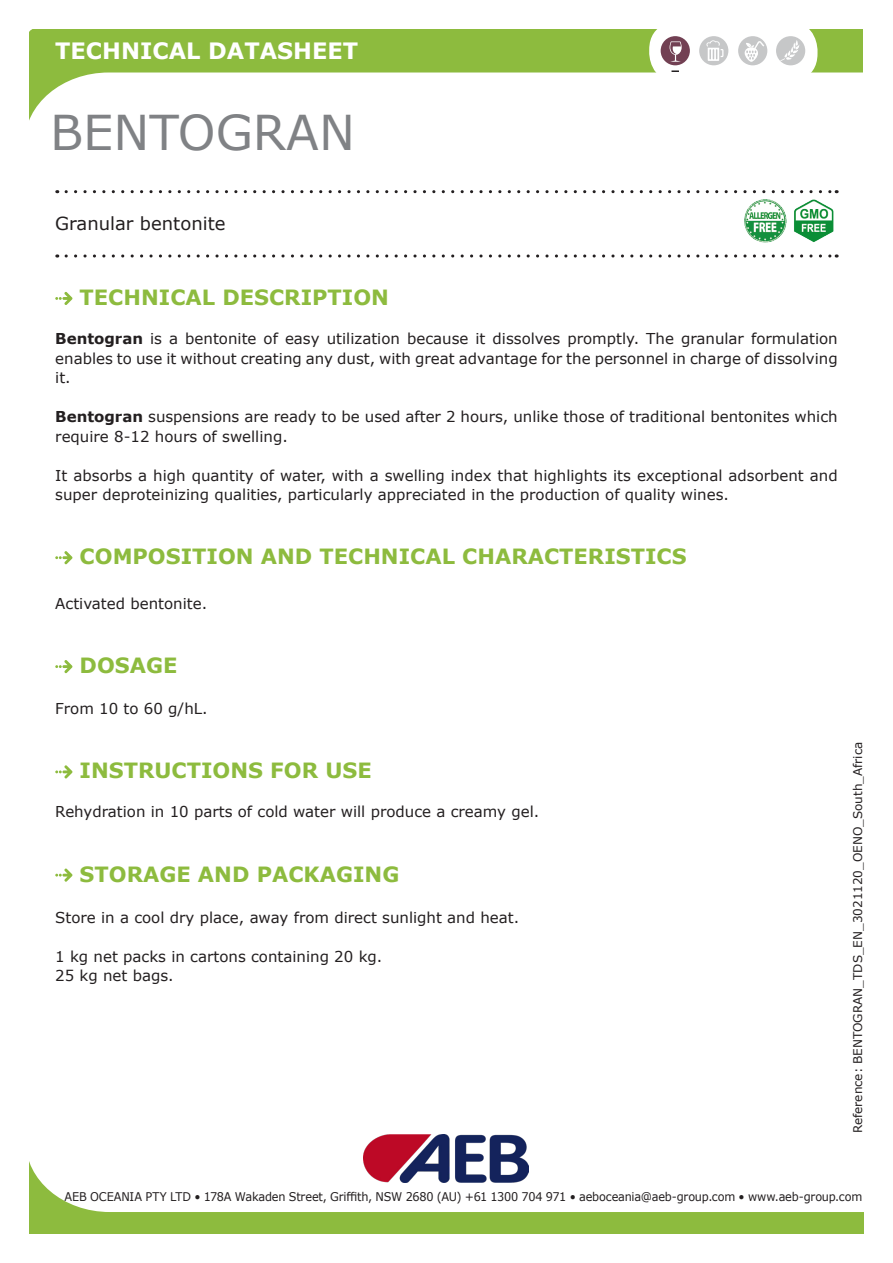
<style>
.page{position:relative;width:893px;height:1263px;background:#fff}
.page>*{position:absolute;margin:0;border:0;box-sizing:border-box;transform-origin:0 0}
.t1{font:48px "Verdana";color:#808285}
.t2{font:700 22.5px "Verdana";color:#fff}
.t3{font:700 21px "Verdana";color:#8dbb3e}
.t4{font:18px "Verdana";color:#231f20}
.t5{font:15px/19.5px "Verdana";color:#231f20}
.t6{font:12px "Verdana";letter-spacing:-.01em;color:#231f20;scale:.94 1}
.t7{font:12px "Verdana";letter-spacing:-.01em;color:#231f20}
.s1{font-weight:700}
</style>
<div class="page">
<svg style="left:30px;top:1161px;width:834px;height:72px"></svg>
<svg style="left:66px;top:190px;width:771px;height:3px"></svg>
<svg style="left:66px;top:254px;width:771px;height:4px"></svg>
<svg style="left:29px;top:30px;width:834px;height:91px"></svg>
<svg style="left:649px;top:21px;width:167px;height:61px"></svg>
<div style="left:650px;top:22px;width:167px;height:60px;background:#fff;border-radius:28px"></div>
<svg style="left:671px;top:70px;width:8px;height:2px"></svg>
<div style="left:776px;top:36px;width:29px;height:29px;background:#c6c7c8;border-radius:50%"></div>
<svg style="left:780px;top:40px;width:20px;height:21px"></svg>
<div style="left:738px;top:36px;width:29px;height:29px;background:#c6c7c8;border-radius:50%"></div>
<div style="left:661px;top:36px;width:29px;height:29px;background:#724053;border-radius:50%"></div>
<div style="left:699px;top:36px;width:29px;height:29px;background:#c6c7c8;border-radius:50%"></div>
<svg style="left:706px;top:40px;width:17px;height:21px"></svg>
<svg style="left:670px;top:41px;width:12px;height:21px"></svg>
<svg style="left:745px;top:41px;width:19px;height:21px"></svg>
<img style="left:364px;top:1134px;width:164px;height:48px">
<svg style="left:55px;top:292px;width:17px;height:13px"></svg>
<svg style="left:55px;top:551px;width:17px;height:13px"></svg>
<svg style="left:55px;top:660px;width:17px;height:13px"></svg>
<svg style="left:55px;top:765px;width:17px;height:13px"></svg>
<svg style="left:55px;top:868px;width:17px;height:14px"></svg>
<img style="left:744px;top:200px;width:90px;height:43px">
<h2 class="t2" style="left:55px;top:35px;width:304px">TECHNICAL DATASHEET</h2>
<p class="t1" style="left:50px;top:100px;width:306px">BENTOGRAN</p>
<p class="t4" style="left:55px;top:211px;width:172px">Granular bentonite</p>
<p class="t3" style="left:80px;top:282px;width:311px">TECHNICAL DESCRIPTION</p>
<p class="t5" style="left:55px;top:329px;width:784px;text-align:justify"><span class="s1">Bentogran</span> is a bentonite of easy utilization because it dissolves promptly. The granular formulation enables to use it without creating any dust, with great advantage for the personnel in charge of dissolving it.</p>
<p class="t5" style="left:55px;top:407px;width:784px"><span class="s1">Bentogran</span> suspensions are ready to be used after 2 hours, unlike those of traditional bentonites which require 8-12 hours of swelling.</p>
<p class="t5" style="left:55px;top:465px;width:784px">It absorbs a high quantity of water, with a swelling index that highlights its exceptional adsorbent and super deproteinizing qualities, particularly appreciated in the production of quality wines.</p>
<p class="t3" style="left:80px;top:542px;width:608px">COMPOSITION AND TECHNICAL CHARACTERISTICS</p>
<p class="t5" style="left:55px;top:594px;width:153px">Activated bentonite.</p>
<p class="t3" style="left:80px;top:651px;width:99px">DOSAGE</p>
<p class="t5" style="left:55px;top:699px;width:154px">From 10 to 60 g/hL.</p>
<p class="t3" style="left:80px;top:756px;width:294px">INSTRUCTIONS FOR USE</p>
<p class="t5" style="left:55px;top:802px;width:485px">Rehydration in 10 parts of cold water will produce a creamy gel.</p>
<p class="t3" style="left:80px;top:859px;width:321px">STORAGE AND PACKAGING</p>
<p class="t5" style="left:55px;top:907px;width:465px">Store in a cool dry place, away from direct sunlight and heat.</p>
<p class="t5" style="left:55px;top:946px;width:329px">1 kg net packs in cartons containing 20 kg.</p>
<p class="t5" style="left:55px;top:966px;width:120px">25 kg net bags.</p>
<p class="t7" style="left:850px;top:1133px;width:393px;rotate:-90deg">Reference: BENTOGRAN_TDS_EN_3021120_OENO_South_Africa</p>
<p class="t6" style="left:65px;top:1188px;width:850px">AEB OCEANIA PTY LTD • 178A Wakaden Street, Griffith, NSW 2680 (AU) +61 1300 704 971 • aeboceania@aeb-group.com • www.aeb-group.com</p>
</div>
